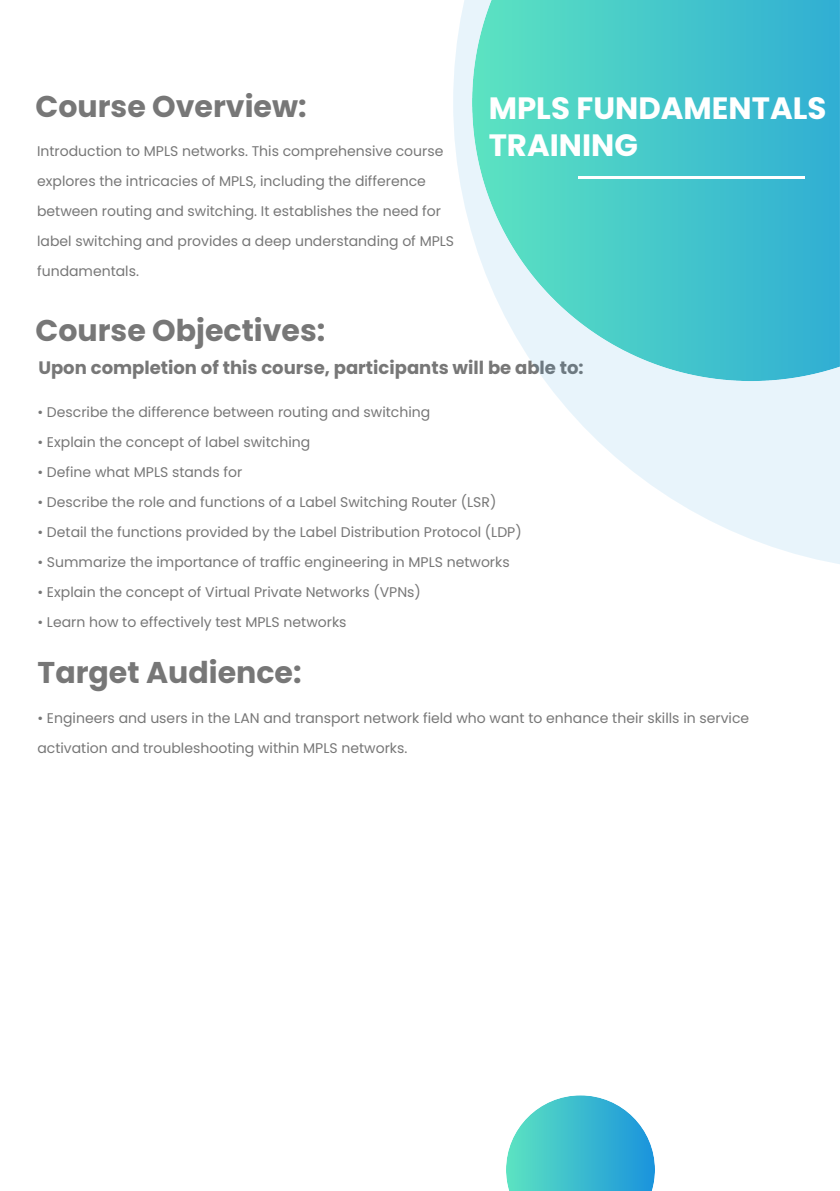
<style>
.page{position:relative;width:840px;height:1191px;background:#fff}
.page>*{position:absolute;margin:0;border:0;box-sizing:border-box;transform-origin:0 0}
.t1{font:700 30.8px/37px "Poppins";color:#fff}
.t2{font:700 30px "Poppins";color:#777}
.t3{font:700 18px "Poppins";color:#777}
.t4{font:14px/30px "Poppins";color:#777}
</style>
<div class="page">
<svg style="left:453px;top:0;width:386px;height:564px"></svg>
<svg style="left:472px;top:0;width:367px;height:381px;background:#5accd1"></svg>
<svg style="left:506px;top:1095px;width:148px;height:96px"></svg>
<hr style="left:578px;top:176px;width:226px;height:3px;background:#fff">
<h2 class="t2" style="left:35px;top:93px;width:272px">Course Overview:</h2>
<p class="t4" style="left:37px;top:136px;width:418px">Introduction to MPLS networks. This comprehensive course explores the intricacies of MPLS, including the difference between routing and switching. It establishes the need for label switching and provides a deep understanding of MPLS fundamentals.</p>
<h2 class="t2" style="left:35px;top:317px;width:291px">Course Objectives:</h2>
<h1 class="t1" style="left:488px;top:92px;width:339px">MPLS FUNDAMENTALS<br>TRAINING</h1>
<p class="t3" style="left:38px;top:359px;width:546px">Upon completion of this course, participants will be able to:</p>
<p class="t4" style="left:37px;top:397px;width:485px">ï Describe the difference between routing and switching<br>ï Explain the concept of label switching<br>ï Define what MPLS stands for<br>ï Describe the role and functions of a Label Switching Router (LSR)<br>ï Detail the functions provided by the Label Distribution Protocol (LDP) ï Summarize the importance of traffic engineering in MPLS networks<br>ï Explain the concept of Virtual Private Networks (VPNs)<br>ï Learn how to effectively test MPLS networks</p>
<h2 class="t2" style="left:38px;top:659px;width:265px">Target Audience:</h2>
<p class="t4" style="left:37px;top:703px;width:713px">ï Engineers and users in the LAN and transport network field who want to enhance their skills in service activation and troubleshooting within MPLS networks.</p>
</div>
